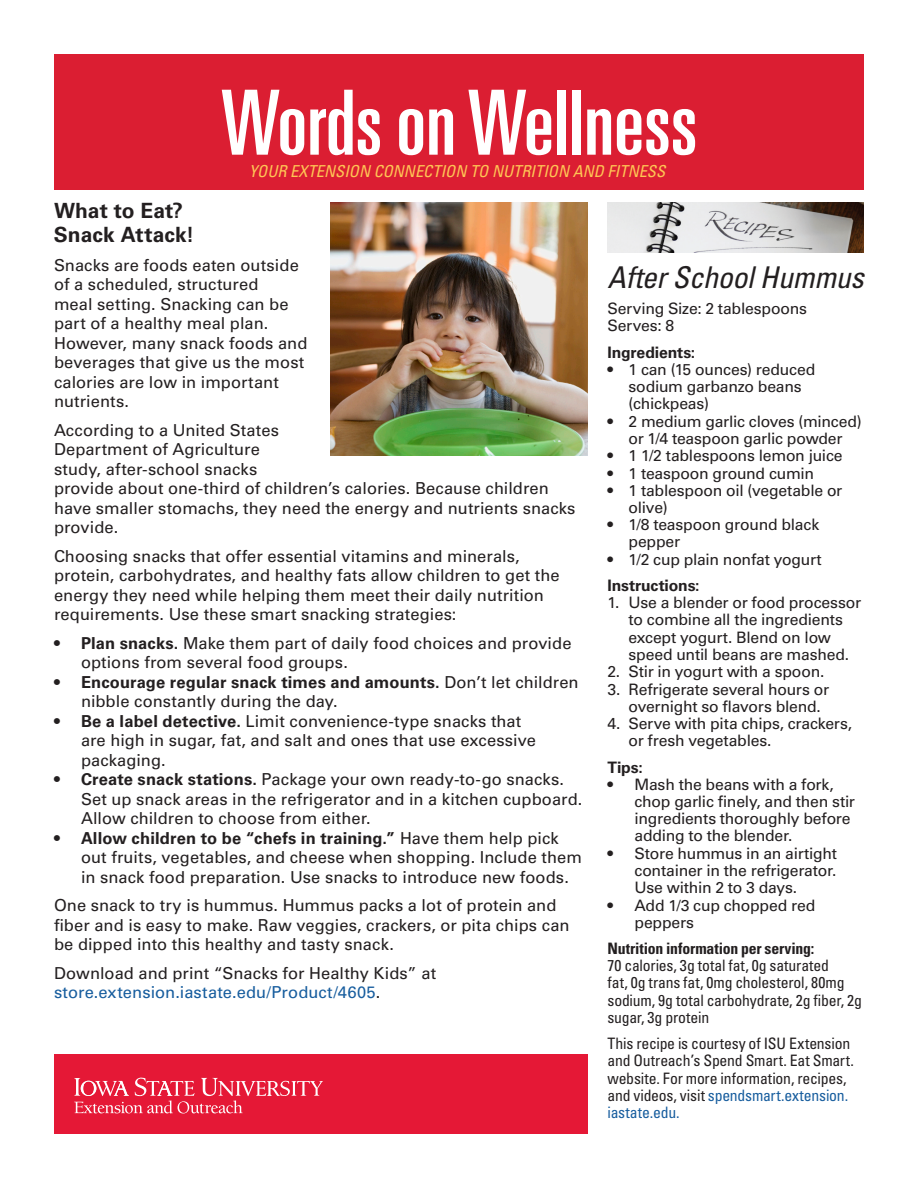
<style>
.page{position:relative;width:918px;height:1188px;background:#fff}
.page>*{position:absolute;margin:0;border:0;box-sizing:border-box;transform-origin:0 0}
.t1{font:ultra-condensed 90px "Univers LT Std";color:#fff}
.Recipe_Body{font:italic condensed 30px "Univers LT Std";letter-spacing:-.01em;color:#231f20}
.t2{font:700 21px/24px "Univers LT Std";letter-spacing:.005em;color:#231f20}
.t3{font:16.5px/19.5px "Univers LT Std";letter-spacing:.005em;color:#231f20}
.t4{font:italic condensed 16.5px "Univers LT Std";color:#fec554}
.Recipe_Body-2{font:15.75px/17.2px "Univers LT Std";letter-spacing:-.015em;color:#231f20}
.Nutrition_Facts_Head{font:condensed 15.75px/17.2px "Univers LT Std";letter-spacing:-.01em;color:#231f20}
.t5{font:700 15.75px "Univers LT Std";letter-spacing:-.01em;color:#231f20}
.s1{font-weight:700}
.s2{color:#175d9e}
</style>
<div class="page">
<div style="left:54px;top:54px;width:810px;height:135px;background:#db1e32"></div>
<div style="left:54px;top:1054px;width:533px;height:80px;background:#e51836"></div>
<svg style="left:74px;top:1078px;width:249px;height:35px"></svg>
<img style="left:608px;top:203px;width:256px;height:49px">
<img style="left:331px;top:203px;width:256px;height:252px">
<p class="t1" style="left:221px;top:72px;width:478px">WordsonWellness</p>
<p class="t4" style="left:249px;top:161px;width:418px">YOUR EXTENSION CONNECTION TO NUTRITION AND FITNESS</p>
<p class="t2" style="left:54px;top:199px;width:142px">What to Eat?<br>Snack Attack!</p>
<p class="t3" style="left:54px;top:255px;width:255px">Snacks are foods eaten outside of a scheduled, structured<br>meal setting. Snacking can be part of a healthy meal plan.<br>However, many snack foods and beverages that give us the most calories are low in important nutrients.</p>
<p class="t3" style="left:54px;top:420px;width:523px">According to a United States<br>Department of Agriculture<br>study, after-school snacks<br>provide about one-third of children’s calories. Because children have smaller stomachs, they need the energy and nutrients snacks provide.</p>
<p class="t3" style="left:54px;top:546px;width:507px">Choosing snacks that offer essential vitamins and minerals, protein, carbohydrates, and healthy fats allow children to get the energy they need while helping them meet their daily nutrition requirements. Use these smart snacking strategies:</p>
<p class="t3" style="left:81px;top:633px;width:492px;text-indent:-27px"><span class="s1">• Plan snacks.</span> Make them part of daily food choices and provide options from several food groups.</p>
<p class="t3" style="left:81px;top:672px;width:499px;text-indent:-27px"><span class="s1">• Encourage regular snack times and amounts.</span> Don’t let children nibble constantly during the day.</p>
<p class="t3" style="left:81px;top:711px;width:457px;text-indent:-27px"><span class="s1">• Be a label detective.</span> Limit convenience-type snacks that are high in sugar, fat, and salt and ones that use excessive packaging.</p>
<p class="t3" style="left:81px;top:770px;width:503px;text-indent:-27px"><span class="s1">• Create snack stations.</span> Package your own ready-to-go snacks.<br>Set up snack areas in the refrigerator and in a kitchen cupboard.<br>Allow children to choose from either.</p>
<p class="t3" style="left:81px;top:828px;width:503px;text-indent:-27px"><span class="s1">• Allow children to be “chefs in training.”</span> Have them help pick out fruits, vegetables, and cheese when shopping. Include them in snack food preparation. Use snacks to introduce new foods.</p>
<p class="t3" style="left:54px;top:896px;width:517px">One snack to try is hummus. Hummus packs a lot of protein and fiber and is easy to make. Raw veggies, crackers, or pita chips can be dipped into this healthy and tasty snack.</p>
<p class="t3" style="left:54px;top:963px;width:384px">Download and print “Snacks for Healthy Kids” at <span class="s2">store.extension.iastate.edu/Product/4605</span>.</p>
<p class="Recipe_Body" style="left:608px;top:258px;width:258px">After School Hummus</p>
<p class="Recipe_Body-2" style="left:608px;top:300px;width:201px">Serving Size: 2 tablespoons<br>Serves: 8</p>
<p class="t5" style="left:608px;top:343px;width:89px">Ingredients:</p>
<p class="Recipe_Body-2" style="left:628px;top:361px;width:188px;text-indent:-21px">• 1 can (15 ounces) reduced sodium garbanzo beans (chickpeas)</p>
<p class="Recipe_Body-2" style="left:608px;top:413px;width:256px;text-align:center">• 2 medium garlic cloves (minced) or 1/4 teaspoon garlic powder</p>
<p class="Recipe_Body-2" style="left:608px;top:447px;width:237px">• 1 1/2 tablespoons lemon juice</p>
<p class="Recipe_Body-2" style="left:608px;top:464px;width:208px">• 1 teaspoon ground cumin</p>
<p class="Recipe_Body-2" style="left:628px;top:482px;width:215px;text-indent:-21px">• 1 tablespoon oil (vegetable or olive)</p>
<p class="Recipe_Body-2" style="left:628px;top:516px;width:192px;text-indent:-21px">• 1/8 teaspoon ground black pepper</p>
<p class="Recipe_Body-2" style="left:608px;top:551px;width:216px">• 1/2 cup plain nonfat yogurt</p>
<p class="t5" style="left:608px;top:576px;width:94px">Instructions:</p>
<p class="Recipe_Body-2" style="left:608px;top:594px;width:255px;text-align:center">1. Use a blender or food processor to combine all the ingredients except yogurt. Blend on low<br>speed until beans are mashed.</p>
<p class="Recipe_Body-2" style="left:608px;top:663px;width:218px">2. Stir in yogurt with a spoon.</p>
<p class="Recipe_Body-2" style="left:628px;top:680px;width:202px;text-indent:-21px">3. Refrigerate several hours or overnight so flavors blend.</p>
<p class="Recipe_Body-2" style="left:628px;top:715px;width:225px;text-indent:-21px">4. Serve with pita chips, crackers, or fresh vegetables.</p>
<p class="t5" style="left:608px;top:758px;width:37px">Tips:</p>
<p class="Recipe_Body-2" style="left:634px;top:776px;width:222px;text-indent:-27px">• Mash the beans with a fork, chop garlic finely, and then stir ingredients thoroughly before adding to the blender.</p>
<p class="Recipe_Body-2" style="left:634px;top:845px;width:204px;text-align:justify;text-indent:-27px">• Store hummus in an airtight container in the refrigerator.<br>Use within 2 to 3 days.</p>
<p class="Recipe_Body-2" style="left:634px;top:896px;width:182px;text-indent:-27px">• Add 1/3 cup chopped red peppers</p>
<p class="Nutrition_Facts_Head" style="left:608px;top:940px;width:256px"><span class="s1">Nutrition information per serving:<br></span>70 calories, 3g total fat, 0g saturated<br>fat, 0g trans fat, 0mg cholesterol, 80mg sodium, 9g total carbohydrate, 2g fiber, 2g sugar, 3g protein</p>
<p class="Nutrition_Facts_Head" style="left:608px;top:1035px;width:248px">This recipe is courtesy of ISU Extension and Outreach’s Spend Smart. Eat Smart. website. For more information, recipes, and videos, visit <span class="s2">spendsmart.extension. iastate.edu.</span></p>
</div>
